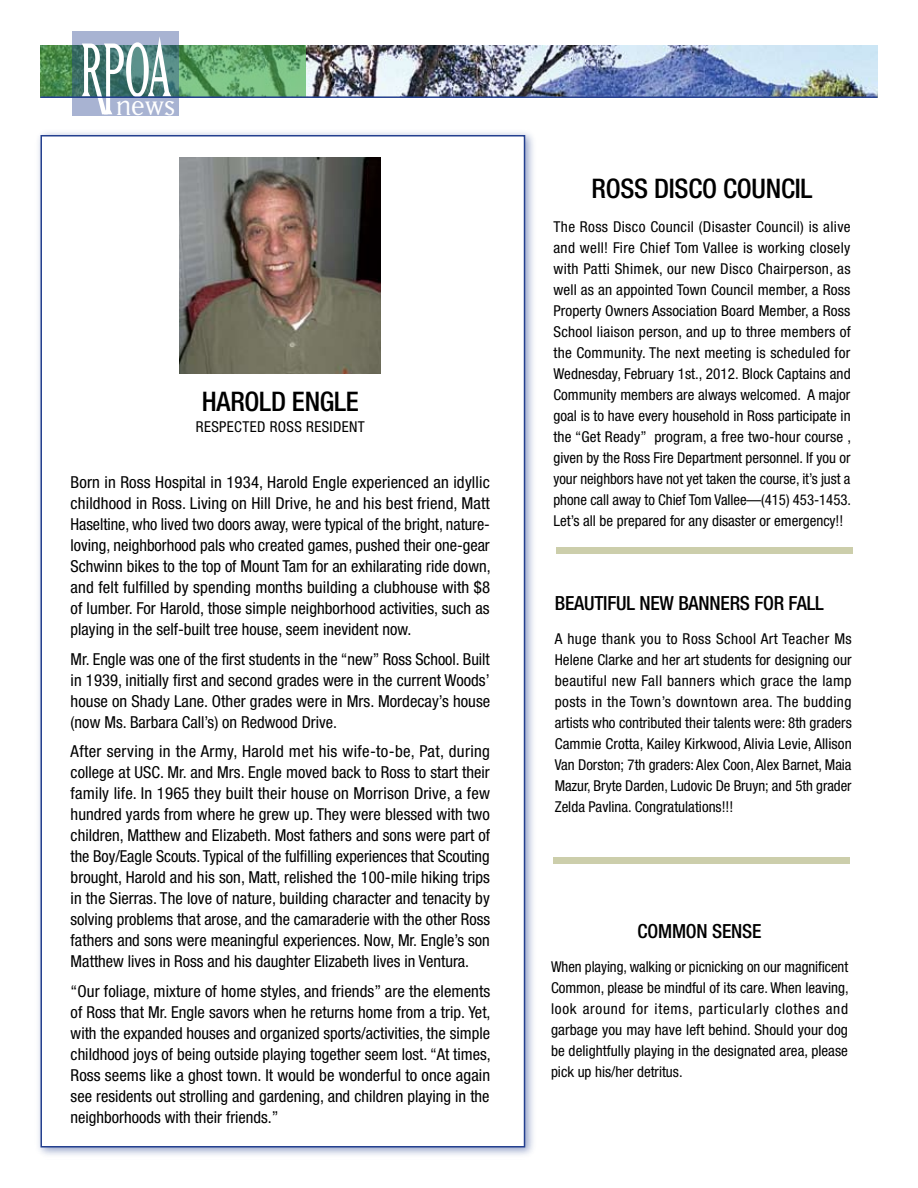
<style>
.page{position:relative;width:918px;height:1188px;background:#fff}
.page>*{position:absolute;margin:0;border:0;box-sizing:border-box;transform-origin:0 0}
.t1{font:89.7px "Matrix Tall";color:#fff}
.t2{font:32.4px "Matrix";color:#fff}
.t3{font:500 condensed 27px "Helvetica Neue";letter-spacing:-.01em;color:#000}
.t4{font:500 condensed 19.5px "Helvetica Neue";letter-spacing:-.01em;color:#000}
.t5{font:condensed 16.5px/21px "Helvetica Neue";color:#000;text-align:justify}
.t6{font:condensed 15px/21px "Helvetica Neue";color:#000;text-align:justify}
</style>
<div class="page">
<div style="left:34px;top:128px;width:504px;height:1032px;background:#24408f;opacity:.5"></div>
<div style="left:41px;top:136px;width:484px;height:1011px;background:#fff"></div>
<img style="left:306px;top:45px;width:572px;height:51px">
<svg style="left:40px;top:45px;width:266px;height:51px;background:#61a668"></svg>
<svg style="left:72px;top:32px;width:107px;height:84px;background:#688d95"></svg>
<hr style="left:40px;top:96px;width:838px;height:2px;background:#24408f">
<img style="left:180px;top:158px;width:201px;height:216px">
<div style="left:554px;top:857px;width:296px;height:7px;background:#ccceab"></div>
<div style="left:556px;top:547px;width:297px;height:7px;background:#ccceab"></div>
<h1 class="t1" style="left:80px;top:22px;width:92px">RPOA</h1>
<h2 class="t2" style="left:116px;top:90px;width:61px">news</h2>
<h3 class="t3" style="left:202px;top:386px;width:30px">HAROLD</h3>
<h3 class="t3" style="left:292px;top:386px;width:55px">ENGLE</h3>
<p class="t6" style="left:196px;top:417px;width:17px">Respected</p>
<p class="t6" style="left:270px;top:417px;width:17px">Ross</p>
<p class="t6" style="left:306px;top:417px;width:17px">Resident</p>
<p class="t5" style="left:71px;top:472px;width:422px">Born in Ross Hospital in 1934, Harold Engle experienced an idyllic childhood in Ross. Living on Hill Drive, he and his best friend, Matt Haseltine, who lived two doors away, were typical of the bright, nature&shy;loving, neighborhood pals who created games, pushed their one-gear Schwinn bikes to the top of Mount Tam for an exhilarating ride down, and felt fulfilled by spending months building a clubhouse with $8 of lumber. For Harold, those simple neighborhood activities, such as playing in the self-built tree house, seem inevident now.</p>
<p class="t5" style="left:71px;top:648px;width:421px">Mr. Engle was one of the first students in the “new” Ross School. Built in 1939, initially first and second grades were in the current Woods’ house on Shady Lane. Other grades were in Mrs. Mordecay’s house (now Ms. Barbara Call’s) on Redwood Drive.</p>
<p class="t5" style="left:71px;top:741px;width:421px">After serving in the Army, Harold met his wife-to-be, Pat, during college at USC. Mr. and Mrs. Engle moved back to Ross to start their family life. In 1965 they built their house on Morrison Drive, a few hundred yards from where he grew up. They were blessed with two children, Matthew and Elizabeth. Most fathers and sons were part of the Boy/Eagle Scouts. Typical of the fulfilling experiences that Scouting brought, Harold and his son, Matt, relished the 100-mile hiking trips in the Sierras. The love of nature, building character and tenacity by solving problems that arose, and the camaraderie with the other Ross fathers and sons were meaningful experiences. Now, Mr. Engle’s son Matthew lives in Ross and his daughter Elizabeth lives in Ventura.</p>
<p class="t5" style="left:71px;top:980px;width:422px">“Our foliage, mixture of home styles, and friends” are the elements of Ross that Mr. Engle savors when he returns home from a trip. Yet, with the expanded houses and organized sports/activities, the simple childhood joys of being outside playing together seem lost. “At times, Ross seems like a ghost town. It would be wonderful to once again see residents out strolling and gardening, and children playing in the neighborhoods with their friends.”</p>
<h3 class="t3" style="left:592px;top:172px;width:222px">ROSS DISCO COUNCIL</h3>
<p class="t6" style="left:554px;top:216px;width:299px">The Ross Disco Council (Disaster Council) is alive and well! Fire Chief Tom Vallee is working closely with Patti Shimek, our new Disco Chairperson, as well as an appointed Town Council member, a Ross Property Owners Association Board Member, a Ross School liaison person, and up to three members of the Community. The next meeting is scheduled for Wednesday, February 1st., 2012. Block Captains and Community members are always welcomed. A major goal is to have every household in Ross participate in the “Get Ready” program, a free two-hour course , given by the Ross Fire Department personnel. If you or your neighbors have not yet taken the course, it’s just a phone call away to Chief Tom Vallee—(415) 453-1453.<br>Let’s all be prepared for any disaster or emergency!!</p>
<p class="t4" style="left:555px;top:591px;width:271px">BEAUTIFUL NEW BANNERS FOR FALL</p>
<p class="t6" style="left:555px;top:628px;width:299px">A huge thank you to Ross School Art Teacher Ms Helene Clarke and her art students for designing our beautiful new Fall banners which grace the lamp posts in the Town’s downtown area. The budding artists who contributed their talents were: 8th graders Cammie Crotta, Kailey Kirkwood, Alivia Levie, Allison Van Dorston; 7th graders: Alex Coon, Alex Barnet, Maia Mazur, Bryte Darden, Ludovic De Bruyn; and 5th grader Zelda Pavlina. Congratulations!!!</p>
<p class="t4" style="left:638px;top:919px;width:125px">COMMON SENSE</p>
<p class="t6" style="left:551px;top:956px;width:299px">When playing, walking or picnicking on our magnificent Common, please be mindful of its care. When leaving, look around for items, particularly clothes and garbage you may have left behind. Should your dog be delightfully playing in the designated area, please pick up his/her detritus.</p>
</div>
